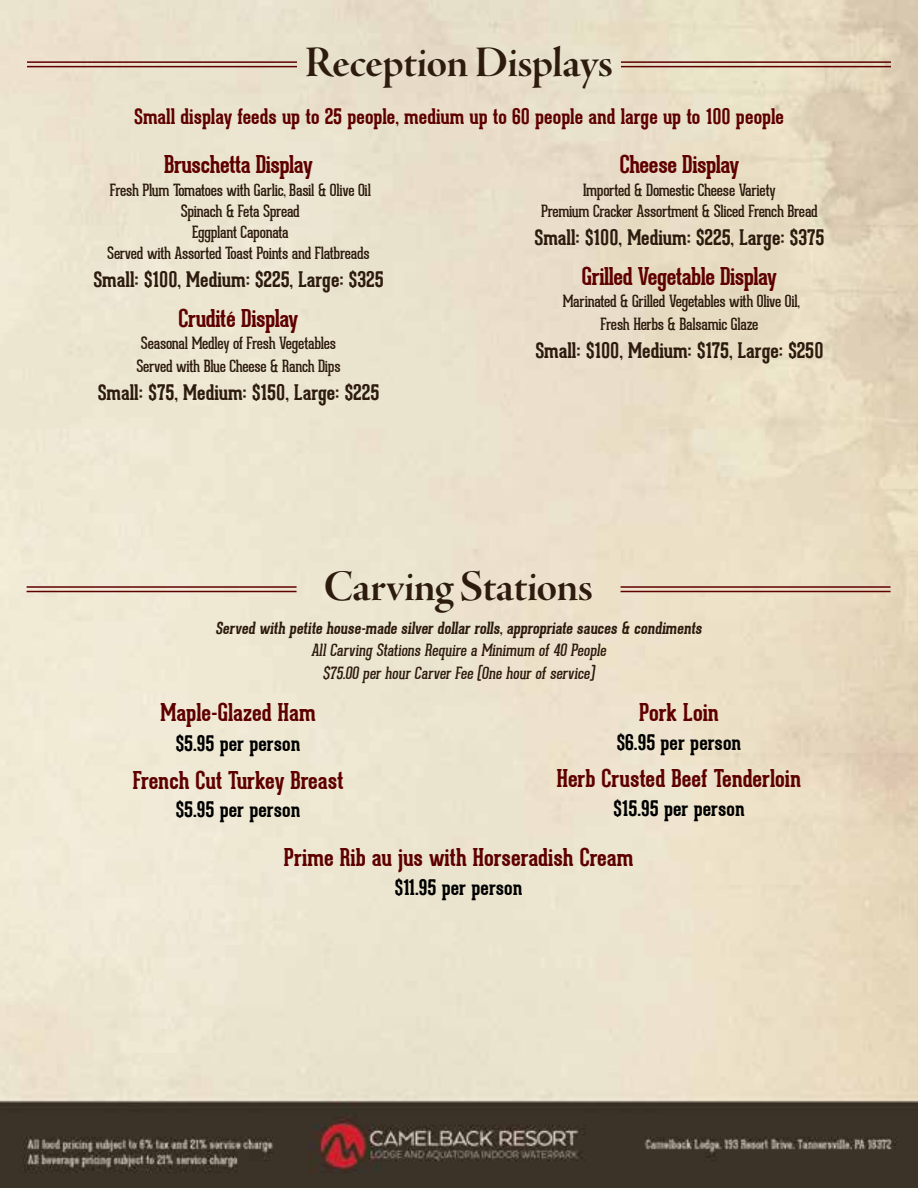
<style>
.page{position:relative;width:918px;height:1188px;background:#fff}
.page>*{position:absolute;margin:0;border:0;box-sizing:border-box;transform-origin:0 0}
.t1{font:45px "Adobe Jenson Pro Bold Disp";letter-spacing:-.005em;color:#2d1b0e}
.t2{font:700 24px "Geared Slab";letter-spacing:-.01em;color:#5e0000}
.t3{font:700 21px "Geared Slab";color:#2d1b0e}
.t4{font:700 21px "Geared Slab";color:#000}
.t5{font:700 21px "Geared Slab";color:#5e0000}
.t6{font:16.5px/21px "Geared Slab";letter-spacing:-.02em;color:#2d1b0e;text-align:center}
.t7{font:700 16.5px "Geared Slab";color:#2d1b0e}
</style>
<div class="page">
<img style="left:0;top:0;width:918px;height:1188px">
<hr style="left:27px;top:61px;width:270px;height:2px;background:#5e0000">
<hr style="left:27px;top:66px;width:270px;height:1px;background:#5e0000">
<hr style="left:621px;top:61px;width:270px;height:2px;background:#5e0000">
<hr style="left:621px;top:66px;width:270px;height:1px;background:#5e0000">
<hr style="left:27px;top:586px;width:270px;height:2px;background:#5e0000">
<hr style="left:27px;top:591px;width:270px;height:1px;background:#5e0000">
<hr style="left:621px;top:586px;width:270px;height:2px;background:#5e0000">
<hr style="left:621px;top:591px;width:270px;height:1px;background:#5e0000">
<h1 class="t1" style="left:305px;top:37px;width:309px">Reception Displays</h1>
<p class="t5" style="left:134px;top:103px;width:651px">Small display feeds up to 25 people, medium up to 60 people and large up to 100 people</p>
<h2 class="t2" style="left:164px;top:150px;width:150px">Bruschetta Display</h2>
<p class="t6" style="left:107px;top:180px;width:265px">Fresh Plum Tomatoes with Garlic, Basil &amp; Olive Oil Spinach &amp; Feta Spread<br>Eggplant Caponata<br>Served with Assorted Toast Points and Flatbreads</p>
<p class="t3" style="left:93px;top:267px;width:292px">Small: $100, Medium: $225, Large: $325</p>
<h2 class="t2" style="left:179px;top:303px;width:121px">Crudité Display</h2>
<p class="t6" style="left:136px;top:332px;width:206px;line-height:22.5px;text-align:left">Seasonal Medley of Fresh Vegetables<br>Served with Blue Cheese &amp; Ranch Dips</p>
<p class="t3" style="left:98px;top:379px;width:283px">Small: $75, Medium: $150, Large: $225</p>
<h2 class="t2" style="left:620px;top:150px;width:121px">Cheese Display</h2>
<p class="t6" style="left:541px;top:180px;width:278px">Imported &amp; Domestic Cheese Variety<br>Premium Cracker Assortment &amp; Sliced French Bread</p>
<p class="t3" style="left:534px;top:225px;width:292px">Small: $100, Medium: $225, Large: $375</p>
<h2 class="t2" style="left:582px;top:261px;width:197px">Grilled Vegetable Display</h2>
<p class="t6" style="left:563px;top:290px;width:239px;line-height:22.5px">Marinated &amp; Grilled Vegetables with Olive Oil,<br>Fresh Herbs &amp; Balsamic Glaze</p>
<p class="t3" style="left:535px;top:337px;width:290px">Small: $100, Medium: $175, Large: $250</p>
<h1 class="t1" style="left:324px;top:562px;width:270px">Carving Stations</h1>
<p class="t7" style="left:215px;top:617px;width:491px">Served with petite house-made silver dollar rolls, appropriate sauces &amp; condiments</p>
<p class="t6" style="left:311px;top:639px;width:299px;line-height:22.5px">All Carving Stations Require a Minimum of 40 People $75.00 per hour Carver Fee (One hour of service)</p>
<h2 class="t2" style="left:161px;top:697px;width:156px">Maple-Glazed Ham</h2>
<p class="t4" style="left:176px;top:730px;width:126px">$5.95 per person</p>
<h2 class="t2" style="left:133px;top:765px;width:212px">French Cut Turkey Breast</h2>
<p class="t4" style="left:176px;top:796px;width:126px">$5.95 per person</p>
<h2 class="t2" style="left:639px;top:697px;width:81px">Pork Loin</h2>
<p class="t4" style="left:617px;top:729px;width:126px">$6.95 per person</p>
<h2 class="t2" style="left:557px;top:763px;width:246px">Herb Crusted Beef Tenderloin</h2>
<p class="t4" style="left:613px;top:795px;width:133px">$15.95 per person</p>
<h2 class="t2" style="left:284px;top:843px;width:351px">Prime Rib au jus with Horseradish Cream</h2>
<p class="t4" style="left:395px;top:874px;width:129px">$11.95 per person</p>
</div>
